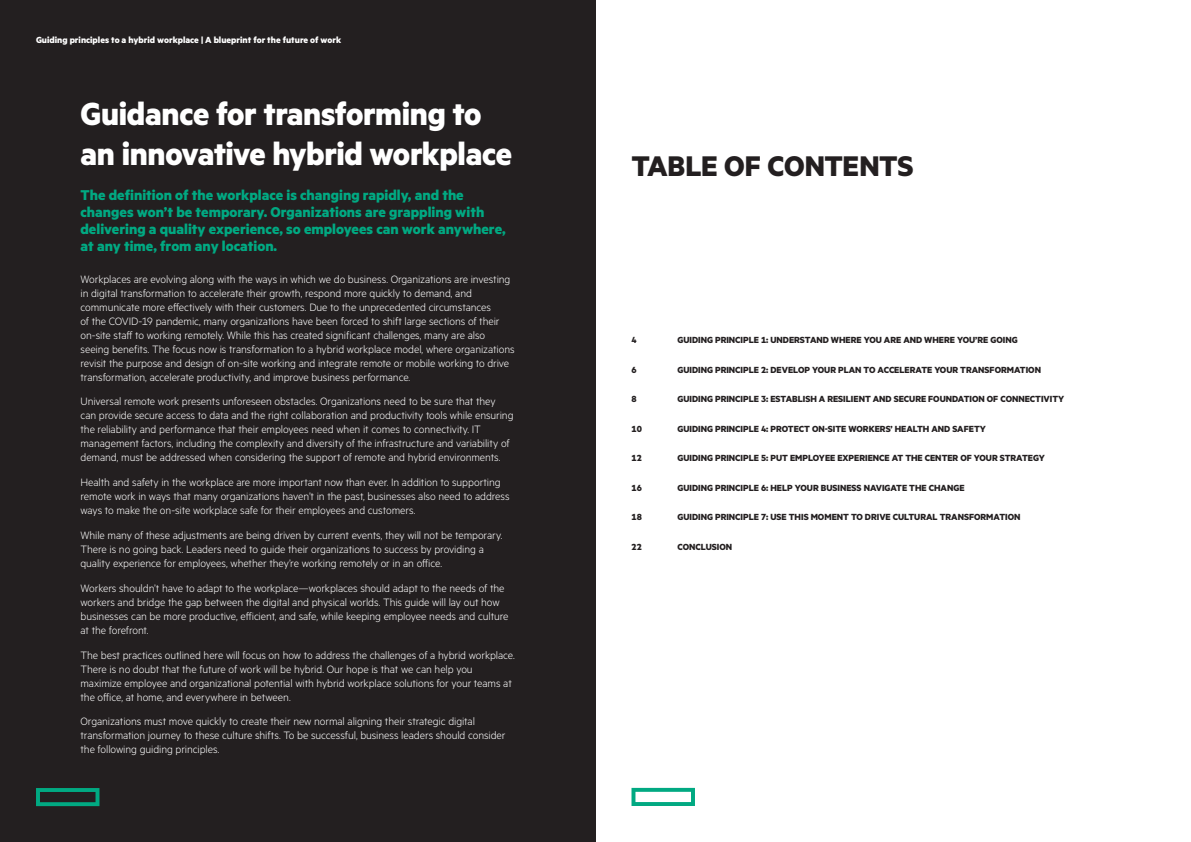
<style>
.page{position:relative;width:1191px;height:842px;background:#fff}
.page>*{position:absolute;margin:0;border:0;box-sizing:border-box;transform-origin:0 0}
.Intro_text_MetricHPE{font:700 36px/40px "Metric HPE";letter-spacing:-.01em;color:#fff}
.TOC_Heading_MetricHP{font:700 32px "Metric HPE";letter-spacing:-.01em;color:#231f20}
.Intro_text_MetricHPE-2{font:700 16px/17px "Metric HPE";color:#01a982}
.Body_text_MetricHPE{font:300 12px/14px "Metric HPE";letter-spacing:-.01em;color:#fff}
.TOC_body_text_Metric{font:700 10px "Metric HPE";color:#231f20}
.t1{font:700 10px "Metric HPE";color:#fff}
</style>
<div class="page">
<div style="left:0;top:0;width:595px;height:842px;background:#231f20"></div>
<svg style="left:36px;top:788px;width:63px;height:18px"></svg>
<svg style="left:631px;top:788px;width:64px;height:18px"></svg>
<p class="t1" style="left:36px;top:33px;width:307px">Guiding principles to a hybrid workplace | A blueprint for the future of work</p>
<p class="Intro_text_MetricHPE" style="left:80px;top:92px;width:433px">Guidance for transforming to an innovative hybrid workplace</p>
<p class="Intro_text_MetricHPE-2" style="left:80px;top:186px;width:427px">The definition of the workplace is changing rapidly, and the changes won’t be temporary. Organizations are grappling with delivering a quality experience, so employees can work anywhere, at any time, from any location.</p>
<p class="Body_text_MetricHPE" style="left:80px;top:271px;width:436px">Workplaces are evolving along with the ways in which we do business. Organizations are investing in digital transformation to accelerate their growth, respond more quickly to demand, and communicate more effectively with their customers. Due to the unprecedented circumstances<br>of the COVID-19 pandemic, many organizations have been forced to shift large sections of their on-site staff to working remotely. While this has created significant challenges, many are also seeing benefits. The focus now is transformation to a hybrid workplace model, where organizations revisit the purpose and design of on-site working and integrate remote or mobile working to drive transformation, accelerate productivity, and improve business performance.</p>
<p class="Body_text_MetricHPE" style="left:80px;top:394px;width:434px">Universal remote work presents unforeseen obstacles. Organizations need to be sure that they can provide secure access to data and the right collaboration and productivity tools while ensuring the reliability and performance that their employees need when it comes to connectivity. IT management factors, including the complexity and diversity of the infrastructure and variability of demand, must be addressed when considering the support of remote and hybrid environments.</p>
<p class="Body_text_MetricHPE" style="left:80px;top:475px;width:430px">Health and safety in the workplace are more important now than ever. In addition to supporting remote work in ways that many organizations haven’t in the past, businesses also need to address ways to make the on-site workplace safe for their employees and customers.</p>
<p class="Body_text_MetricHPE" style="left:80px;top:528px;width:423px">While many of these adjustments are being driven by current events, they will not be temporary.<br>There is no going back. Leaders need to guide their organizations to success by providing a quality experience for employees, whether they’re working remotely or in an office.</p>
<p class="Body_text_MetricHPE" style="left:80px;top:580px;width:429px">Workers shouldn’t have to adapt to the workplace—workplaces should adapt to the needs of the workers and bridge the gap between the digital and physical worlds. This guide will lay out how businesses can be more productive, efficient, and safe, while keeping employee needs and culture at the forefront.</p>
<p class="Body_text_MetricHPE" style="left:80px;top:647px;width:436px">The best practices outlined here will focus on how to address the challenges of a hybrid workplace.<br>There is no doubt that the future of work will be hybrid. Our hope is that we can help you maximize employee and organizational potential with hybrid workplace solutions for your teams at the office, at home, and everywhere in between.</p>
<p class="Body_text_MetricHPE" style="left:80px;top:714px;width:426px">Organizations must move quickly to create their new normal aligning their strategic digital transformation journey to these culture shifts. To be successful, business leaders should consider the following guiding principles.</p>
<p class="TOC_Heading_MetricHP" style="left:631px;top:146px;width:284px">TABLE OF CONTENTS</p>
<p class="TOC_body_text_Metric" style="left:631px;top:334px;width:7px">4</p>
<p class="TOC_body_text_Metric" style="left:677px;top:334px;width:341px">GUIDING PRINCIPLE 1: UNDERSTAND WHERE YOU ARE AND WHERE YOU’RE GOING</p>
<p class="TOC_body_text_Metric" style="left:631px;top:363px;width:7px">6</p>
<p class="TOC_body_text_Metric" style="left:677px;top:363px;width:365px">GUIDING PRINCIPLE 2: DEVELOP YOUR PLAN TO ACCELERATE YOUR TRANSFORMATION</p>
<p class="TOC_body_text_Metric" style="left:631px;top:393px;width:7px">8</p>
<p class="TOC_body_text_Metric" style="left:677px;top:393px;width:388px">GUIDING PRINCIPLE 3: ESTABLISH A RESILIENT AND SECURE FOUNDATION OF CONNECTIVITY</p>
<p class="TOC_body_text_Metric" style="left:631px;top:422px;width:12px">10</p>
<p class="TOC_body_text_Metric" style="left:677px;top:422px;width:310px">GUIDING PRINCIPLE 4: PROTECT ON-SITE WORKERS’ HEALTH AND SAFETY</p>
<p class="TOC_body_text_Metric" style="left:631px;top:452px;width:12px">12</p>
<p class="TOC_body_text_Metric" style="left:677px;top:452px;width:369px">GUIDING PRINCIPLE 5: PUT EMPLOYEE EXPERIENCE AT THE CENTER OF YOUR STRATEGY</p>
<p class="TOC_body_text_Metric" style="left:631px;top:481px;width:12px">16</p>
<p class="TOC_body_text_Metric" style="left:677px;top:481px;width:288px">GUIDING PRINCIPLE 6: HELP YOUR BUSINESS NAVIGATE THE CHANGE</p>
<p class="TOC_body_text_Metric" style="left:631px;top:511px;width:12px">18</p>
<p class="TOC_body_text_Metric" style="left:677px;top:511px;width:344px">GUIDING PRINCIPLE 7: USE THIS MOMENT TO DRIVE CULTURAL TRANSFORMATION</p>
<p class="TOC_body_text_Metric" style="left:631px;top:540px;width:12px">22</p>
<p class="TOC_body_text_Metric" style="left:677px;top:540px;width:56px">CONCLUSION</p>
</div>
